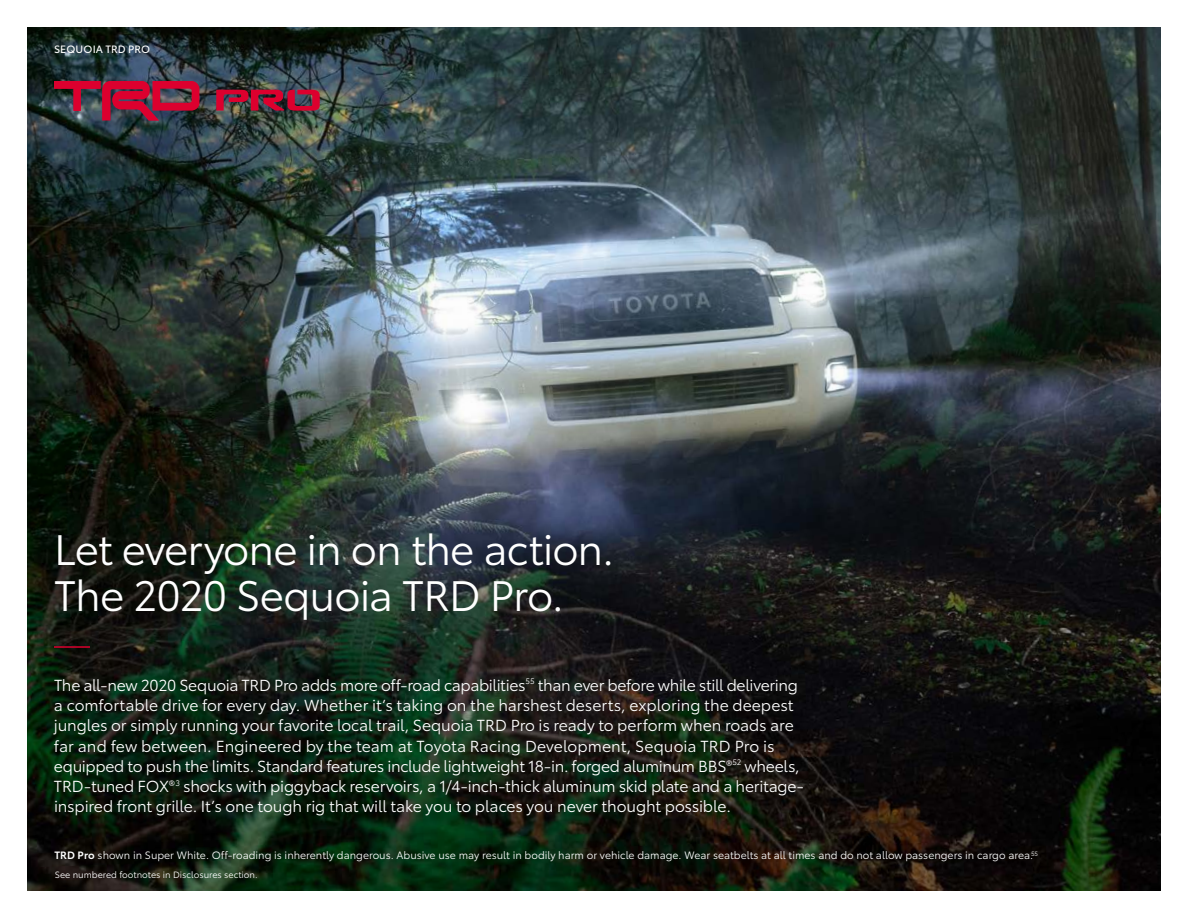
<style>
.page{position:relative;width:1188px;height:918px;background:#fff}
.page>*{position:absolute;margin:0;border:0;box-sizing:border-box;transform-origin:0 0}
.t1{font:42px/46.5px "Toyota Type";letter-spacing:-.025em;color:#fff}
.t2{font:15.75px/20.2px "Toyota Type";letter-spacing:-.01em;color:#fff}
.t3{font:10.5px "Toyota Type";color:#fff}
.t4{font:10.5px "Toyota Type";letter-spacing:.015em;color:#fff}
.t5{font:9px "Toyota Type";color:#fff}
.s1{font-size:13.5px}
.s2{font-weight:600}
</style>
<div class="page">
<img style="left:27px;top:27px;width:1134px;height:864px">
<svg style="left:216px;top:90px;width:104px;height:21px"></svg>
<img style="left:54px;top:81px;width:145px;height:40px">
<hr style="left:54px;top:646px;width:36px;height:2px;background:#dc002e">
<p class="t4" style="left:54px;top:41px;width:98px">SEQUOIA TRD PRO</p>
<h1 class="t1" style="left:54px;top:523px;width:562px">Let everyone in on the action.<br>The 2020 Sequoia TRD Pro.</h1>
<p class="t2" style="left:54px;top:674px;width:751px">The all-new 2020 Sequoia TRD Pro adds more off-road capabilities<sup>55</sup> than ever before while still delivering a comfortable drive for every day. Whether it’s taking on the harshest deserts, exploring the deepest jungles or simply running your favorite local trail, Sequoia TRD Pro is ready to perform when roads are far and few between. Engineered by the team at Toyota Racing Development, Sequoia TRD Pro is equipped to push the limits. Standard features include lightweight 18-in. forged aluminum BBS<span class="s1">®</span><sup>52</sup> wheels, TRD-tuned FOX<span class="s1">®</span><sup>3</sup> shocks with piggyback reservoirs, a 1/4-inch-thick aluminum skid plate and a heritage&shy;inspired front grille. It’s one tough rig that will take you to places you never thought possible.</p>
<p class="t3" style="left:54px;top:848px;width:985px"><span class="s2">TRD Pro</span> shown in Super White. Off-roading is inherently dangerous. Abusive use may result in bodily harm or vehicle damage. Wear seatbelts at all times and do not allow passengers in cargo area.<sup>55</sup></p>
<p class="t5" style="left:55px;top:868px;width:204px">See numbered footnotes in Disclosures section.</p>
</div>
